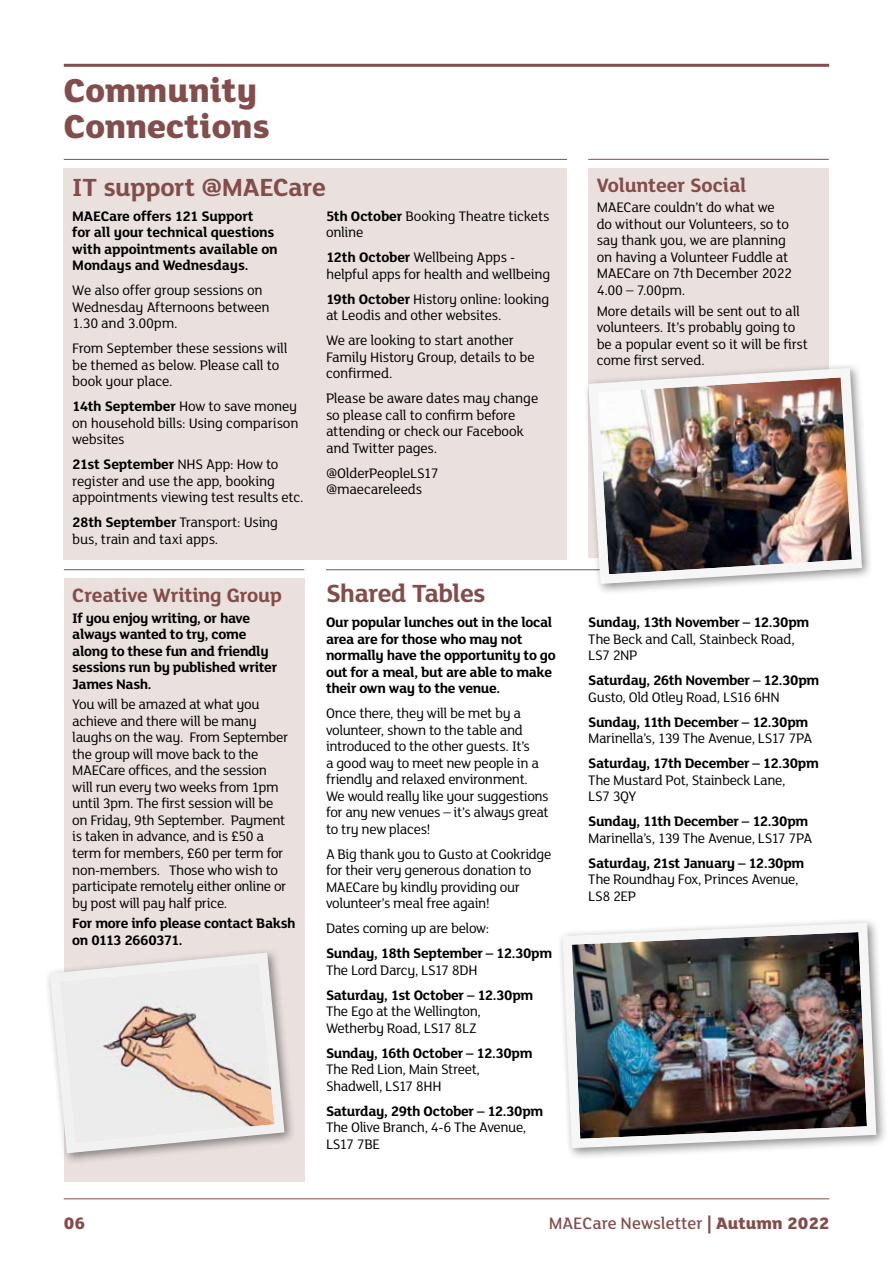
<style>
.page{position:relative;width:893px;height:1263px;background:#fff}
.page>*{position:absolute;margin:0;border:0;box-sizing:border-box;transform-origin:0 0}
.t1{font:800 36px/36px "FS Lola";color:#834d4b}
.t2{font:700 27px "FS Lola";letter-spacing:-.015em;color:#834d4b}
.t3{font:700 21px "FS Lola";letter-spacing:-.01em;color:#834d4b}
.t4{font:500 18px "FS Lola";color:#834d4b}
.t5{font:800 18px "FS Lola";color:#834d4b}
.t6{font:15px/16.5px "FS Lola";letter-spacing:-.02em;color:#000}
.t7{font:700 15px/16.5px "FS Lola";letter-spacing:-.02em;color:#000}
.s1{font-weight:700}
.s2{font-weight:800}
</style>
<div class="page">
<hr style="left:326px;top:569px;width:502px;height:1px;background:#834d4b">
<hr style="left:64px;top:1198px;width:765px;height:1px;background:#834d4b">
<hr style="left:64px;top:64px;width:765px;height:3px;background:#834d4b">
<div style="left:64px;top:168px;width:503px;height:391px;background:#eae1df"></div>
<hr style="left:64px;top:159px;width:503px;height:1px;background:#834d4b">
<div style="left:64px;top:578px;width:241px;height:604px;background:#eae1df"></div>
<hr style="left:64px;top:569px;width:240px;height:1px;background:#834d4b">
<div style="left:44px;top:947px;width:252px;height:218px;background:#000;opacity:.45"></div>
<svg style="left:45px;top:948px;width:244px;height:210px"></svg>
<div style="left:556px;top:917px;width:332px;height:243px;background:#000;opacity:.45"></div>
<img style="left:558px;top:918px;width:323px;height:235px">
<div style="left:588px;top:168px;width:241px;height:389px;background:#eae1df"></div>
<hr style="left:588px;top:159px;width:241px;height:1px;background:#834d4b">
<div style="left:582px;top:362px;width:292px;height:234px;background:#fff"></div>
<img style="left:583px;top:363px;width:284px;height:226px">
<h1 class="t1" style="left:64px;top:75px;width:207px">Community<br>Connections</h1>
<h2 class="t2" style="left:72px;top:172px;width:255px">IT support @MAECare</h2>
<p class="t7" style="left:72px;top:209px;width:207px">MAECare offers 121 Support<br>for all your technical questions with appointments available on<br>Mondays and Wednesdays.</p>
<p class="t6" style="left:72px;top:283px;width:199px">We also offer group sessions on<br>Wednesday Afternoons between<br>1.30 and 3.00pm.</p>
<p class="t6" style="left:72px;top:341px;width:217px">From September these sessions will be themed as below. Please call to book your place.</p>
<p class="t6" style="left:72px;top:399px;width:228px;text-align:justify"><span class="s1">14th September</span> How to save money on household bills: Using comparison websites</p>
<p class="t6" style="left:72px;top:457px;width:233px"><span class="s1">21st September</span> NHS App: How to register and use the app, booking appointments viewing test results etc.</p>
<p class="t6" style="left:72px;top:515px;width:207px"><span class="s1">28th September</span> Transport: Using bus, train and taxi apps.</p>
<p class="t6" style="left:326px;top:209px;width:225px"><span class="s1">5th October</span> Booking Theatre tickets online</p>
<p class="t6" style="left:326px;top:250px;width:226px"><span class="s1">12th October</span> Wellbeing Apps - helpful apps for health and wellbeing</p>
<p class="t6" style="left:326px;top:292px;width:225px"><span class="s1">19th October</span> History online: looking at Leodis and other websites.</p>
<p class="t6" style="left:326px;top:333px;width:210px">We are looking to start another<br>Family History Group, details to be confirmed.</p>
<p class="t6" style="left:326px;top:391px;width:214px">Please be aware dates may change so please call to confirm before attending or check our Facebook and Twitter pages.</p>
<p class="t6" style="left:326px;top:466px;width:114px">@OlderPeopleLS17 @maecareleeds</p>
<h3 class="t3" style="left:72px;top:583px;width:211px">Creative Writing Group</h3>
<p class="t7" style="left:72px;top:610px;width:206px">If you enjoy writing, or have always wanted to try, come along to these fun and friendly sessions run by published writer<br>James Nash.</p>
<p class="t6" style="left:72px;top:697px;width:217px">You will be amazed at what you achieve and there will be many laughs on the way. From September the group will move back to the<br>MAECare offices, and the session will run every two weeks from 1pm until 3pm. The first session will be on Friday, 9th September. Payment is taken in advance, and is £50 a term for members, £60 per term for non-members. Those who wish to participate remotely either online or by post will pay half price.</p>
<p class="t7" style="left:72px;top:916px;width:225px">For more info please contact Baksh on 0113 2660371.</p>
<h2 class="t2" style="left:326px;top:578px;width:161px">Shared Tables</h2>
<p class="t7" style="left:326px;top:615px;width:231px">Our popular lunches out in the local area are for those who may not normally have the opportunity to go out for a meal, but are able to make their own way to the venue.</p>
<p class="t6" style="left:326px;top:706px;width:224px">Once there, they will be met by a volunteer, shown to the table and introduced to the other guests. It’s<br>a good way to meet new people in a friendly and relaxed environment.<br>We would really like your suggestions for any new venues – it’s always great to try new places!</p>
<p class="t6" style="left:326px;top:846px;width:227px">A Big thank you to Gusto at Cookridge for their very generous donation to MAECare by kindly providing our volunteer’s meal free again!</p>
<p class="t6" style="left:326px;top:921px;width:165px">Dates coming up are below:</p>
<p class="t7" style="left:326px;top:946px;width:228px">Sunday, 18th September – 12.30pm</p>
<p class="t6" style="left:326px;top:962px;width:153px">The Lord Darcy, LS17 8DH</p>
<p class="t7" style="left:326px;top:987px;width:209px">Saturday, 1st October – 12.30pm</p>
<p class="t6" style="left:326px;top:1004px;width:156px">The Ego at the Wellington,<br>Wetherby Road, LS17 8LZ</p>
<p class="t7" style="left:326px;top:1045px;width:208px">Sunday, 16th October – 12.30pm</p>
<p class="t6" style="left:326px;top:1062px;width:156px">The Red Lion, Main Street,<br>Shadwell, LS17 8HH</p>
<p class="t7" style="left:326px;top:1103px;width:219px">Saturday, 29th October – 12.30pm</p>
<p class="t6" style="left:326px;top:1120px;width:202px">The Olive Branch, 4-6 The Avenue,<br>LS17 7BE</p>
<h3 class="t3" style="left:597px;top:173px;width:151px">Volunteer Social</h3>
<p class="t6" style="left:597px;top:200px;width:197px">MAECare couldn’t do what we do without our Volunteers, so to say thank you, we are planning on having a Volunteer Fuddle at<br>MAECare on 7th December 2022<br>4.00 – 7.00pm.</p>
<p class="t6" style="left:597px;top:303px;width:213px">More details will be sent out to all volunteers. It’s probably going to be a popular event so it will be first come first served.</p>
<p class="t7" style="left:588px;top:615px;width:223px">Sunday, 13th November – 12.30pm</p>
<p class="t6" style="left:588px;top:631px;width:208px">The Beck and Call, Stainbeck Road,<br>LS7 2NP</p>
<p class="t7" style="left:588px;top:673px;width:233px">Saturday, 26th November – 12.30pm</p>
<p class="t6" style="left:588px;top:689px;width:193px">Gusto, Old Otley Road, LS16 6HN</p>
<p class="t7" style="left:588px;top:714px;width:222px">Sunday, 11th December – 12.30pm</p>
<p class="t6" style="left:588px;top:731px;width:226px">Marinella’s, 139 The Avenue, LS17 7PA</p>
<p class="t7" style="left:588px;top:756px;width:232px">Saturday, 17th December – 12.30pm</p>
<p class="t6" style="left:588px;top:772px;width:199px">The Mustard Pot, Stainbeck Lane,<br>LS7 3QY</p>
<p class="t7" style="left:588px;top:814px;width:222px">Sunday, 11th December – 12.30pm</p>
<p class="t6" style="left:588px;top:830px;width:226px">Marinella’s, 139 The Avenue, LS17 7PA</p>
<p class="t7" style="left:588px;top:855px;width:218px">Saturday, 21st January – 12.30pm</p>
<p class="t6" style="left:588px;top:872px;width:212px">The Roundhay Fox, Princes Avenue,<br>LS8 2EP</p>
<p class="t5" style="left:64px;top:1212px;width:23px">06</p>
<p class="t4" style="left:549px;top:1212px;width:282px">MAECare Newsletter <span class="s2">| Autumn 2022</span></p>
</div>
